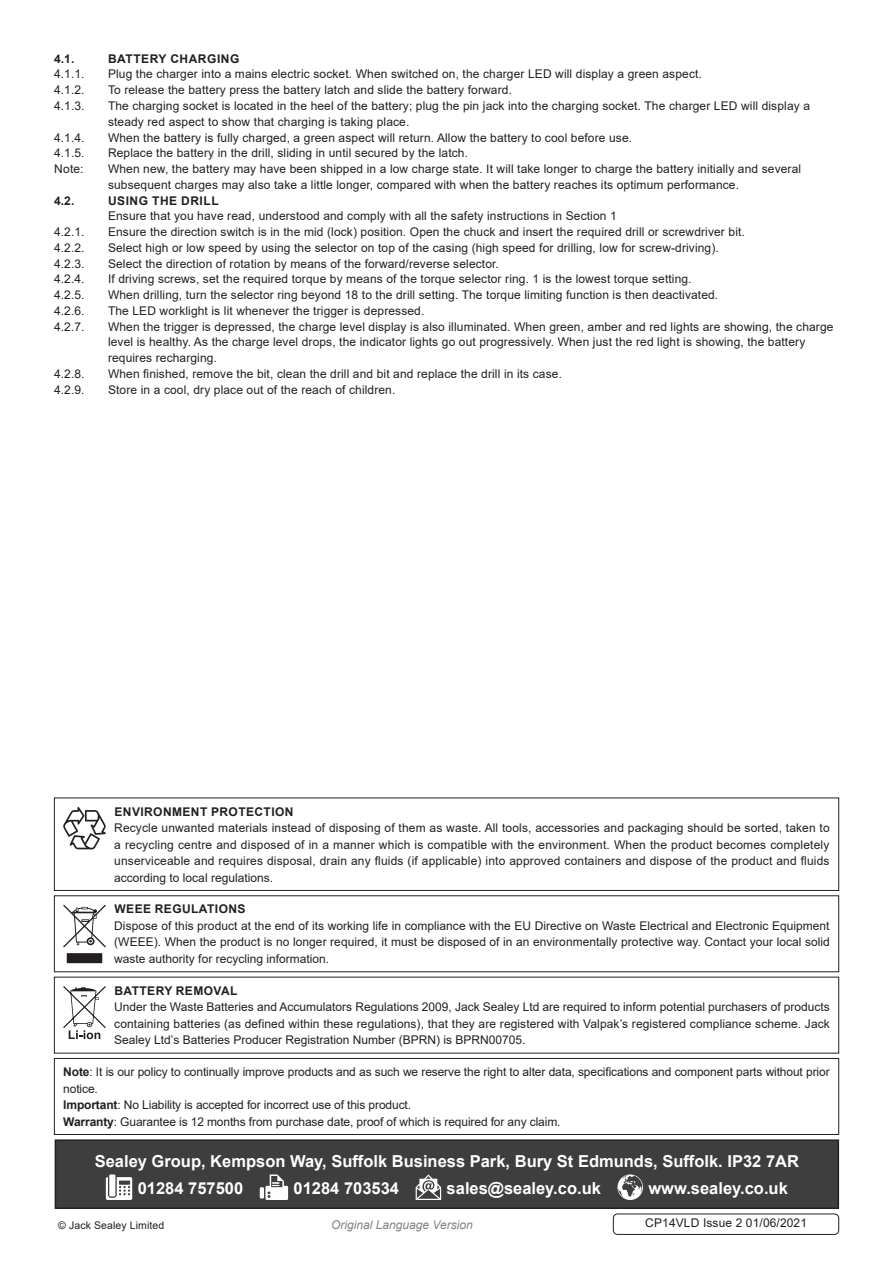
<style>
.page{position:relative;width:893px;height:1263px;background:#fff}
.page>*{position:absolute;margin:0;border:0;box-sizing:border-box;transform-origin:0 0}
.Footer_Contact_Infor{font:700 16.5px "Arial";color:#fff}
.Enviroment_Protectio{font:12px/15.8px "Arial";letter-spacing:.01em;color:#231f20}
.Battery_Removal_Li-i{font:12px/16.5px "Arial";color:#231f20;text-align:justify}
.Body{font:12px/15.8px "Arial";letter-spacing:.01em;color:#231f20}
.Important_Notificati{font:12px/16.5px "Arial";letter-spacing:-.01em;color:#231f20}
.Weee_Regulation_Body{font:12px/16.5px "Arial";color:#231f20;text-align:justify}
.Enviroment_Protectio-2{font:700 12px "Arial";letter-spacing:.04em;color:#231f20}
.t1{font:italic 12px "Arial";color:#808285}
.Body__Footer{font:12px "Arial";letter-spacing:.01em;color:#231f20}
.Weee_Regulation_Head{font:700 12px "Arial";letter-spacing:.035em;color:#231f20}
.Battery_Removal_Li-i-2{font:700 12px "Arial";letter-spacing:.035em;color:#231f20}
.Body__Justified__7pt{font:10.5px "Arial";letter-spacing:.01em;color:#231f20}
.s1{font-weight:700}
</style>
<div class="page">
<div style="left:55px;top:1140px;width:783px;height:68px;background:#3e3e3f"></div>
<svg style="left:106px;top:1177px;width:26px;height:23px"></svg>
<div style="left:109px;top:1174px;width:6px;height:22px;background:#fff"></div>
<hr style="left:260px;top:1187px;width:4px;height:11px;background:#fff">
<svg style="left:265px;top:1174px;width:23px;height:26px"></svg>
<svg style="left:416px;top:1174px;width:25px;height:26px"></svg>
<svg style="left:617px;top:1174px;width:26px;height:26px"></svg>
<div style="left:55px;top:1139px;width:784px;height:70px;border:2px solid #231f20"></div>
<div style="left:54px;top:797px;width:785px;height:94px;border:1px solid #231f20"></div>
<svg style="left:63px;top:807px;width:43px;height:42px"></svg>
<div style="left:68px;top:954px;width:34px;height:8px;background:#231f20"></div>
<div style="left:67px;top:953px;width:35px;height:10px;border:2px solid #231f20"></div>
<svg style="left:63px;top:905px;width:43px;height:42px"></svg>
<svg style="left:63px;top:986px;width:43px;height:53px"></svg>
<div style="left:54px;top:1058px;width:785px;height:77px;border:1px solid #231f20"></div>
<div style="left:613px;top:1213px;width:226px;height:22px;border:1px solid #231f20;border-radius:4px"></div>
<p class="Enviroment_Protectio-2" style="left:54px;top:50px;width:22px">4.1.</p>
<p class="Enviroment_Protectio-2" style="left:108px;top:50px;width:133px">BATTERY CHARGING</p>
<p class="Enviroment_Protectio" style="left:54px;top:66px;width:32px">4.1.1.</p>
<p class="Enviroment_Protectio" style="left:108px;top:66px;width:595px">Plug the charger into a mains electric socket. When switched on, the charger LED will display a green aspect.</p>
<p class="Enviroment_Protectio" style="left:54px;top:82px;width:32px">4.1.2.</p>
<p class="Enviroment_Protectio" style="left:108px;top:82px;width:405px">To release the battery press the battery latch and slide the battery forward.</p>
<p class="Enviroment_Protectio" style="left:54px;top:98px;width:32px">4.1.3.</p>
<p class="Enviroment_Protectio" style="left:108px;top:98px;width:703px">The charging socket is located in the heel of the battery; plug the pin jack into the charging socket. The charger LED will display a steady red aspect to show that charging is taking place.</p>
<p class="Enviroment_Protectio" style="left:54px;top:129px;width:32px">4.1.4.</p>
<p class="Enviroment_Protectio" style="left:108px;top:129px;width:526px">When the battery is fully charged, a green aspect will return. Allow the battery to cool before use.</p>
<p class="Enviroment_Protectio" style="left:54px;top:145px;width:32px">4.1.5.</p>
<p class="Enviroment_Protectio" style="left:108px;top:145px;width:362px">Replace the battery in the drill, sliding in until secured by the latch.</p>
<p class="Body" style="left:54px;top:161px;width:31px">Note:</p>
<p class="Body" style="left:108px;top:161px;width:695px">When new, the battery may have been shipped in a low charge state. It will take longer to charge the battery initially and several subsequent charges may also take a little longer, compared with when the battery reaches its optimum performance.</p>
<p class="Enviroment_Protectio-2" style="left:54px;top:192px;width:22px">4.2.</p>
<p class="Enviroment_Protectio-2" style="left:108px;top:192px;width:112px">USING THE DRILL</p>
<p class="Body" style="left:108px;top:208px;width:510px">Ensure that you have read, understood and comply with all the safety instructions in Section 1</p>
<p class="Enviroment_Protectio" style="left:54px;top:224px;width:32px">4.2.1.</p>
<p class="Enviroment_Protectio" style="left:108px;top:224px;width:638px">Ensure the direction switch is in the mid (lock) position. Open the chuck and insert the required drill or screwdriver bit.</p>
<p class="Enviroment_Protectio" style="left:54px;top:240px;width:32px">4.2.2.</p>
<p class="Enviroment_Protectio" style="left:108px;top:240px;width:612px">Select high or low speed by using the selector on top of the casing (high speed for drilling, low for screw-driving).</p>
<p class="Enviroment_Protectio" style="left:54px;top:255px;width:32px">4.2.3.</p>
<p class="Enviroment_Protectio" style="left:108px;top:255px;width:392px">Select the direction of rotation by means of the forward/reverse selector.</p>
<p class="Enviroment_Protectio" style="left:54px;top:271px;width:32px">4.2.4.</p>
<p class="Enviroment_Protectio" style="left:108px;top:271px;width:585px">If driving screws, set the required torque by means of the torque selector ring. 1 is the lowest torque setting.</p>
<p class="Enviroment_Protectio" style="left:54px;top:287px;width:32px">4.2.5.</p>
<p class="Enviroment_Protectio" style="left:108px;top:287px;width:612px">When drilling, turn the selector ring beyond 18 to the drill setting. The torque limiting function is then deactivated.</p>
<p class="Enviroment_Protectio" style="left:54px;top:303px;width:32px">4.2.6.</p>
<p class="Enviroment_Protectio" style="left:108px;top:303px;width:318px">The LED worklight is lit whenever the trigger is depressed.</p>
<p class="Enviroment_Protectio" style="left:54px;top:318px;width:32px">4.2.7.</p>
<p class="Enviroment_Protectio" style="left:108px;top:318px;width:727px">When the trigger is depressed, the charge level display is also illuminated. When green, amber and red lights are showing, the charge level is healthy. As the charge level drops, the indicator lights go out progressively. When just the red light is showing, the battery requires recharging.</p>
<p class="Enviroment_Protectio" style="left:54px;top:366px;width:32px">4.2.8.</p>
<p class="Enviroment_Protectio" style="left:108px;top:366px;width:455px">When finished, remove the bit, clean the drill and bit and replace the drill in its case.</p>
<p class="Enviroment_Protectio" style="left:54px;top:381px;width:32px">4.2.9.</p>
<p class="Enviroment_Protectio" style="left:108px;top:381px;width:289px">Store in a cool, dry place out of the reach of children.</p>
<p class="Enviroment_Protectio-2" style="left:114px;top:803px;width:181px">ENVIRONMENT PROTECTION</p>
<p class="Enviroment_Protectio" style="left:114px;top:819px;width:717px;line-height:16.5px;text-align:justify">Recycle unwanted materials instead of disposing of them as waste. All tools, accessories and packaging should be sorted, taken to a recycling centre and disposed of in a manner which is compatible with the environment. When the product becomes completely unserviceable and requires disposal, drain any fluids (if applicable) into approved containers and dispose of the product and fluids according to local regulations.</p>
<p class="Weee_Regulation_Head" style="left:114px;top:901px;width:133px">WEEE REGULATIONS</p>
<p class="Weee_Regulation_Body" style="left:114px;top:917px;width:717px">Dispose of this product at the end of its working life in compliance with the EU Directive on Waste Electrical and Electronic Equipment (WEEE). When the product is no longer required, it must be disposed of in an environmentally protective way. Contact your local solid waste authority for recycling information.</p>
<p class="Battery_Removal_Li-i-2" style="left:114px;top:982px;width:125px">BATTERY REMOVAL</p>
<p class="Battery_Removal_Li-i" style="left:114px;top:999px;width:717px">Under the Waste Batteries and Accumulators Regulations 2009, Jack Sealey Ltd are required to inform potential purchasers of products containing batteries (as defined within these regulations), that they are registered with Valpak’s registered compliance scheme. Jack Sealey Ltd’s Batteries Producer Registration Number (BPRN) is BPRN00705.</p>
<p class="Important_Notificati" style="left:63px;top:1063px;width:768px"><span class="s1">Note</span>: It is our policy to continually improve products and as such we reserve the right to alter data, specifications and component parts without prior notice.</p>
<p class="Important_Notificati" style="left:63px;top:1096px;width:349px"><span class="s1">Important</span>: No Liability is accepted for incorrect use of this product.</p>
<p class="Important_Notificati" style="left:63px;top:1113px;width:499px"><span class="s1">Warranty</span>: Guarantee is 12 months from purchase date, proof of which is required for any claim.</p>
<p class="Footer_Contact_Infor" style="left:95px;top:1149px;width:706px">Sealey Group, Kempson Way, Suffolk Business Park, Bury St Edmunds, Suffolk. IP32 7AR</p>
<p class="Footer_Contact_Infor" style="left:138px;top:1176px;width:107px">01284 757500</p>
<p class="Footer_Contact_Infor" style="left:294px;top:1176px;width:107px">01284 703534</p>
<p class="Footer_Contact_Infor" style="left:447px;top:1176px;width:156px">sales@sealey.co.uk</p>
<p class="Footer_Contact_Infor" style="left:648px;top:1176px;width:141px">www.sealey.co.uk</p>
<p class="Body__Justified__7pt" style="left:58px;top:1218px;width:108px">© Jack Sealey Limited</p>
<p class="t1" style="left:331px;top:1217px;width:143px">Original Language Version</p>
<p class="Body__Footer" style="left:645px;top:1215px;width:163px">CP14VLD Issue 2 01/06/2021</p>
</div>
